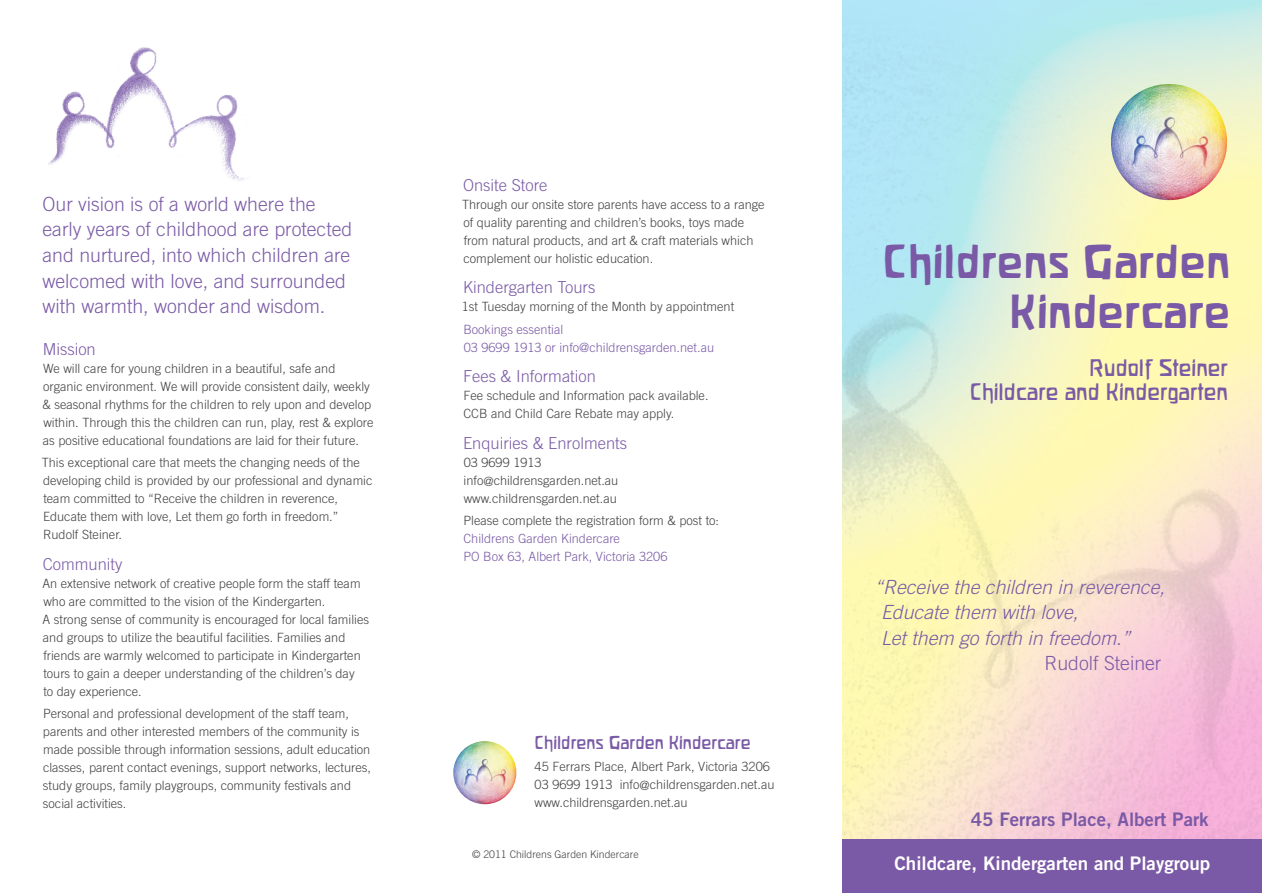
<style>
.page{position:relative;width:1263px;height:893px;background:#fff}
.page>*{position:absolute;margin:0;border:0;box-sizing:border-box;transform-origin:0 0}
.t1{font:42px/49.5px "Waldorfschriftbold";color:#7a5aa6;text-align:right}
.t2{font:21px/24px "Waldorfschrift";color:#7a5aa6;text-align:right}
.t3{font:300 19.5px/25.5px "Trade Gothic";color:#7a5aa6}
.t4{font:italic 300 19.5px/25.5px "Trade Gothic";color:#7a5aa6}
.t5{font:18.75px "Trade Gothic Bold Two";color:#fff}
.t6{font:18.75px "Trade Gothic Bold Two";color:#7a5aa6}
.t7{font:300 16.5px "Trade Gothic";color:#7a5aa6}
.t8{font:16.5px "Waldorfschrift";color:#7a5aa6}
.t9{font:300 12.75px/18px "Trade Gothic";color:#414142}
.t10{font:300 12.75px/18px "Trade Gothic";color:#7a5aa6}
.t11{font:300 10.5px "Trade Gothic";color:#414142}
</style>
<div class="page">
<div style="left:842px;top:839px;width:420px;height:54px;background:#7a5aa6"></div>
<img style="left:1111px;top:84px;width:116px;height:116px;border-radius:50%">
<img style="left:48px;top:47px;width:196px;height:134px">
<img style="left:453px;top:741px;width:63px;height:63px;border-radius:50%">
<h3 class="t3" style="left:43px;top:191px;width:311px">Our vision is of a world where the early years of childhood are protected and nurtured, into which children are welcomed with love, and surrounded with warmth, wonder and wisdom.</h3>
<p class="t7" style="left:43px;top:339px;width:55px">Mission</p>
<p class="t9" style="left:43px;top:359px;width:332px">We will care for young children in a beautiful, safe and organic environment. We will provide consistent daily, weekly &amp; seasonal rhythms for the children to rely upon and develop within. Through this the children can run, play, rest &amp; explore as positive educational foundations are laid for their future.</p>
<p class="t9" style="left:42px;top:453px;width:332px">This exceptional care that meets the changing needs of the developing child is provided by our professional and dynamic team committed to “Receive the children in reverence, Educate them with love, Let them go forth in freedom.” Rudolf Steiner.</p>
<p class="t7" style="left:43px;top:554px;width:81px">Community</p>
<p class="t9" style="left:43px;top:574px;width:328px">An extensive network of creative people form the staff team who are committed to the vision of the Kindergarten.<br>A strong sense of community is encouraged for local families and groups to utilize the beautiful facilities. Families and friends are warmly welcomed to participate in Kindergarten tours to gain a deeper understanding of the children’s day<br>to day experience.</p>
<p class="t9" style="left:43px;top:704px;width:330px">Personal and professional development of the staff team, parents and other interested members of the community is made possible through information sessions, adult education classes, parent contact evenings, support networks, lectures, study groups, family playgroups, community festivals and social activities.</p>
<p class="t7" style="left:463px;top:175px;width:86px">Onsite Store</p>
<p class="t9" style="left:462px;top:195px;width:304px">Through our onsite store parents have access to a range of quality parenting and children’s books, toys made from natural products, and art &amp; craft materials which complement our holistic education.</p>
<p class="t7" style="left:463px;top:278px;width:134px">Kindergarten Tours</p>
<p class="t9" style="left:462px;top:298px;width:274px">1st Tuesday morning of the Month by appointment</p>
<p class="t10" style="left:463px;top:320px;width:252px">Bookings essential<br>03 9699 1913 or info@childrensgarden.net.au</p>
<p class="t7" style="left:463px;top:367px;width:134px">Fees &amp; Information</p>
<p class="t9" style="left:463px;top:387px;width:247px">Fee schedule and Information pack available.<br>CCB and Child Care Rebate may apply.</p>
<p class="t7" style="left:463px;top:433px;width:166px">Enquiries &amp; Enrolments</p>
<p class="t9" style="left:464px;top:453px;width:156px">03 9699 1913 info@childrensgarden.net.au www.childrensgarden.net.au</p>
<p class="t9" style="left:463px;top:512px;width:257px">Please complete the registration form &amp; post to:</p>
<p class="t10" style="left:463px;top:530px;width:206px">Childrens Garden Kindercare<br>PO Box 63, Albert Park, Victoria 3206</p>
<p class="t8" style="left:535px;top:737px;width:218px">Childrens Garden Kindercare</p>
<p class="t9" style="left:535px;top:758px;width:241px">45 Ferrars Place, Albert Park, Victoria 3206<br>03 9699 1913 info@childrensgarden.net.au www.childrensgarden.net.au</p>
<p class="t11" style="left:472px;top:848px;width:168px">© 2011 Childrens Garden Kindercare</p>
<h1 class="t1" style="left:882px;top:240px;width:350px">Childrens Garden<br>Kindercare</h1>
<h2 class="t2" style="left:970px;top:358px;width:260px">Rudolf Steiner<br>Childcare and Kindergarten</h2>
<h3 class="t4" style="left:881px;top:574px;width:285px;text-indent:-7px">“Receive the children in reverence,<br>Educate them with love,<br>Let them go forth in freedom.”</h3>
<h3 class="t3" style="left:1044px;top:650px;width:119px">Rudolf Steiner</h3>
<h3 class="t6" style="left:971px;top:807px;width:239px">45 Ferrars Place, Albert Park</h3>
<h3 class="t5" style="left:894px;top:851px;width:317px">Childcare, Kindergarten and Playgroup</h3>
</div>
